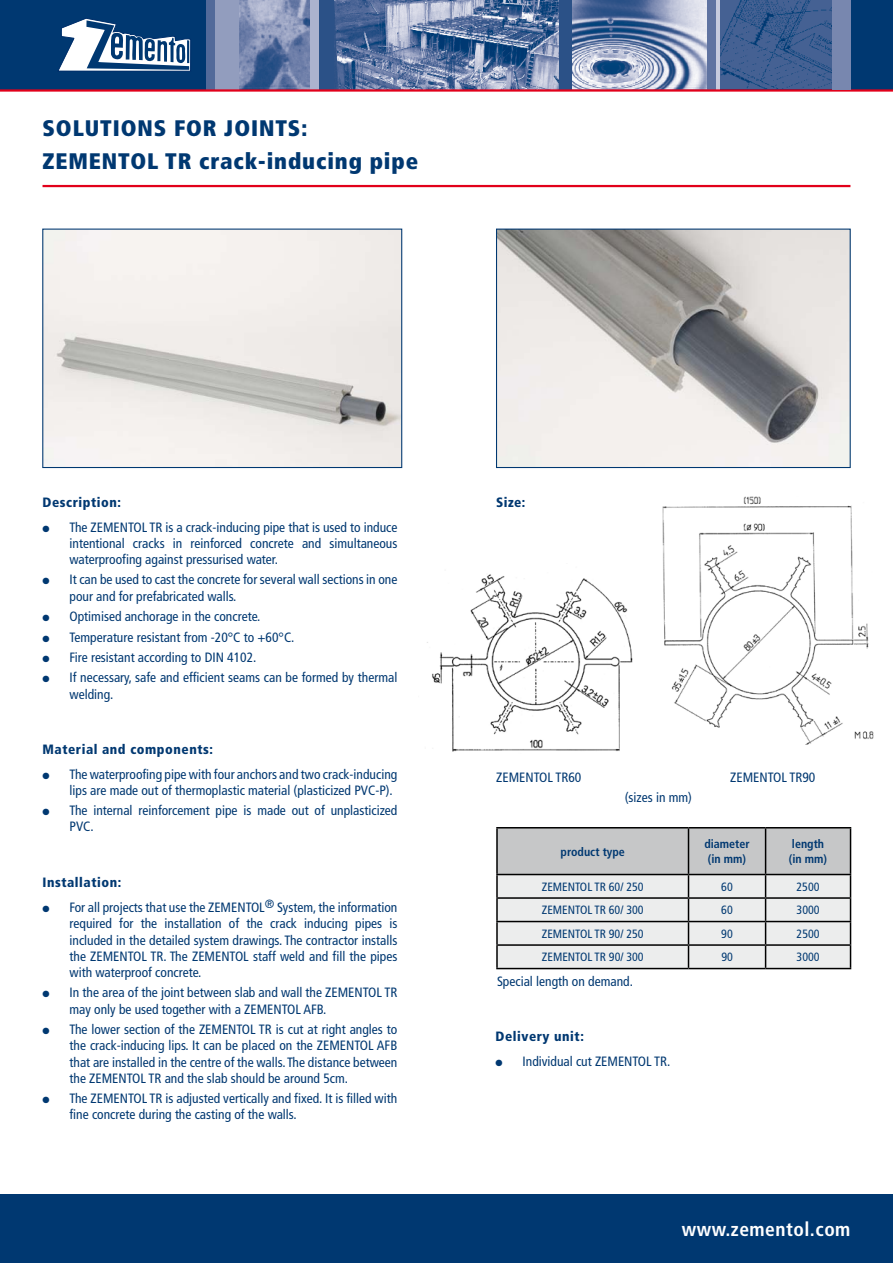
<style>
.page{position:relative;width:893px;height:1263px;background:#fff}
.page>*{position:absolute;margin:0;border:0;box-sizing:border-box;transform-origin:0 0}
.t1{font:900 condensed 22.5px/33px "Frutiger";letter-spacing:.04em;color:#003871}
.t2{font:700 condensed 19.5px "Frutiger";letter-spacing:.025em;color:#fff}
.t3{font:condensed 13.5px/16.2px "Frutiger";color:#003871}
.t4{font:900 condensed 13.5px "Frutiger";letter-spacing:.04em;color:#003871}
.t5{font:condensed 12px "Frutiger";color:#003871}
.t6{font:700 condensed 12px/14.4px "Frutiger";color:#003871}
</style>
<div class="page">
<div style="left:0;top:1195px;width:893px;height:68px;background:#003871"></div>
<div style="left:0;top:0;width:893px;height:89px;background:#003871"></div>
<img style="left:334px;top:0;width:225px;height:89px">
<img style="left:572px;top:0;width:135px;height:89px">
<img style="left:720px;top:0;width:112px;height:89px">
<svg style="left:59px;top:18px;width:132px;height:53px"></svg>
<img style="left:239px;top:0;width:71px;height:89px">
<div style="left:207px;top:0;width:9px;height:89px;background:#526a9a"></div>
<div style="left:216px;top:0;width:23px;height:89px;background:#929dbe"></div>
<div style="left:310px;top:0;width:9px;height:89px;background:#acb3ce"></div>
<div style="left:319px;top:0;width:15px;height:89px;background:#2b5187"></div>
<div style="left:559px;top:0;width:12px;height:89px;background:#2b5187"></div>
<div style="left:707px;top:0;width:9px;height:89px;background:#5f73a1"></div>
<hr style="left:716px;top:0;width:4px;height:89px;background:#c7cbde">
<hr style="left:0;top:89px;width:893px;height:3px;background:#e2001a">
<div style="left:832px;top:0;width:18px;height:89px;background:#7887af"></div>
<hr style="left:43px;top:185px;width:807px;height:2px;background:#e2001a">
<img style="left:427px;top:574px;width:206px;height:178px">
<img style="left:44px;top:231px;width:356px;height:235px">
<div style="left:42px;top:229px;width:360px;height:239px;border:1px solid #003871"></div>
<img style="left:498px;top:231px;width:351px;height:235px">
<div style="left:496px;top:229px;width:355px;height:239px;border:1px solid #003871"></div>
<img style="left:662px;top:496px;width:212px;height:248px">
<hr style="left:496px;top:828px;width:2px;height:46px;background:#000">
<hr style="left:766px;top:827px;width:85px;height:1px;background:#000">
<hr style="left:496px;top:874px;width:192px;height:1px;background:#000">
<hr style="left:496px;top:875px;width:2px;height:22px;background:#000">
<hr style="left:496px;top:897px;width:192px;height:2px;background:#000">
<hr style="left:496px;top:899px;width:2px;height:22px;background:#000">
<hr style="left:496px;top:921px;width:192px;height:1px;background:#000">
<hr style="left:496px;top:922px;width:2px;height:22px;background:#000">
<hr style="left:496px;top:944px;width:192px;height:2px;background:#000">
<hr style="left:496px;top:946px;width:2px;height:22px;background:#000">
<svg style="left:497px;top:828px;width:354px;height:140px;background:#d0d1d1"></svg>
<hr style="left:496px;top:827px;width:192px;height:1px;background:#000">
<hr style="left:688px;top:827px;width:78px;height:1px;background:#000">
<hr style="left:496px;top:968px;width:192px;height:1px;background:#000">
<hr style="left:688px;top:968px;width:78px;height:1px;background:#000">
<hr style="left:766px;top:968px;width:85px;height:1px;background:#000">
<h1 class="t1" style="left:43px;top:111px;width:266px">SOLUTIONS FOR JOINTS:<br>ZEMENTOL</h1>
<h1 class="t1" style="left:165px;top:144px;width:255px">TR CRACK-INDUCING PIPE</h1>
<p class="t4" style="left:43px;top:494px;width:80px">Description:</p>
<p class="t3" style="left:70px;top:519px;width:329px;text-align:justify;text-indent:-27px">● The ZEMENTOL TR is a crack-inducing pipe that is used to induce intentional cracks in reinforced concrete and simultaneous waterproofing against pressurised water.</p>
<p class="t3" style="left:70px;top:572px;width:329px;text-indent:-27px">● It can be used to cast the concrete for several wall sections in one pour and for prefabricated walls.</p>
<p class="t3" style="left:43px;top:608px;width:219px">● Optimised anchorage in the concrete.</p>
<p class="t3" style="left:43px;top:629px;width:253px">● Temperature resistant from -20°C to +60°C.</p>
<p class="t3" style="left:43px;top:649px;width:215px">● Fire resistant according to DIN 4102.</p>
<p class="t3" style="left:70px;top:670px;width:329px;text-indent:-27px">● If necessary, safe and efficient seams can be formed by thermal welding.</p>
<p class="t4" style="left:43px;top:741px;width:172px">Material and components:</p>
<p class="t3" style="left:70px;top:766px;width:329px;text-indent:-27px">● The waterproofing pipe with four anchors and two crack-inducing lips are made out of thermoplastic material (plasticized PVC-P).</p>
<p class="t3" style="left:70px;top:802px;width:329px;text-indent:-27px">● The internal reinforcement pipe is made out of unplasticized<br>PVC.</p>
<p class="t4" style="left:43px;top:875px;width:80px">Installation:</p>
<p class="t3" style="left:70px;top:899px;width:329px;text-align:justify;text-indent:-27px">● For all projects that use the ZEMENTOL<sup>®</sup> System, the information required for the installation of the crack inducing pipes is included in the detailed system drawings. The contractor installs the ZEMENTOL TR. The ZEMENTOL staff weld and fill the pipes with waterproof concrete.</p>
<p class="t3" style="left:70px;top:985px;width:329px;text-indent:-27px">● In the area of the joint between slab and wall the ZEMENTOL TR may only be used together with a ZEMENTOL AFB.</p>
<p class="t3" style="left:70px;top:1021px;width:329px;text-align:justify;text-indent:-27px">● The lower section of the ZEMENTOL TR is cut at right angles to the crack-inducing lips. It can be placed on the ZEMENTOL AFB that are installed in the centre of the walls. The distance between the ZEMENTOL TR and the slab should be around 5cm.</p>
<p class="t3" style="left:70px;top:1090px;width:329px;text-indent:-27px">● The ZEMENTOL TR is adjusted vertically and fixed. It is filled with fine concrete during the casting of the walls.</p>
<p class="t4" style="left:496px;top:494px;width:31px">Size:</p>
<p class="t3" style="left:496px;top:769px;width:87px">ZEMENTOL TR60</p>
<p class="t3" style="left:730px;top:769px;width:87px">ZEMENTOL TR90</p>
<p class="t3" style="left:625px;top:789px;width:69px">(sizes in mm)</p>
<p class="t6" style="left:561px;top:844px;width:66px">product type</p>
<p class="t6" style="left:704px;top:837px;width:47px">diameter (in mm)</p>
<p class="t6" style="left:789px;top:837px;width:40px">length (in mm)</p>
<p class="t5" style="left:542px;top:880px;width:103px">ZEMENTOL TR 60/ 250</p>
<p class="t5" style="left:721px;top:880px;width:13px">60</p>
<p class="t5" style="left:796px;top:880px;width:25px">2500</p>
<p class="t5" style="left:542px;top:903px;width:103px">ZEMENTOL TR 60/ 300</p>
<p class="t5" style="left:721px;top:903px;width:13px">60</p>
<p class="t5" style="left:797px;top:903px;width:25px">3000</p>
<p class="t5" style="left:542px;top:927px;width:103px">ZEMENTOL TR 90/ 250</p>
<p class="t5" style="left:721px;top:927px;width:13px">90</p>
<p class="t5" style="left:797px;top:927px;width:25px">2500</p>
<p class="t5" style="left:542px;top:950px;width:103px">ZEMENTOL TR 90/ 300</p>
<p class="t5" style="left:721px;top:950px;width:13px">90</p>
<p class="t5" style="left:797px;top:950px;width:25px">3000</p>
<p class="t3" style="left:497px;top:973px;width:137px">Special length on demand.</p>
<p class="t4" style="left:496px;top:1028px;width:90px">Delivery unit:</p>
<p class="t3" style="left:496px;top:1053px;width:176px">● Individual cut ZEMENTOL TR.</p>
<h2 class="t2" style="left:682px;top:1218px;width:170px">www.zementol.com</h2>
</div>
